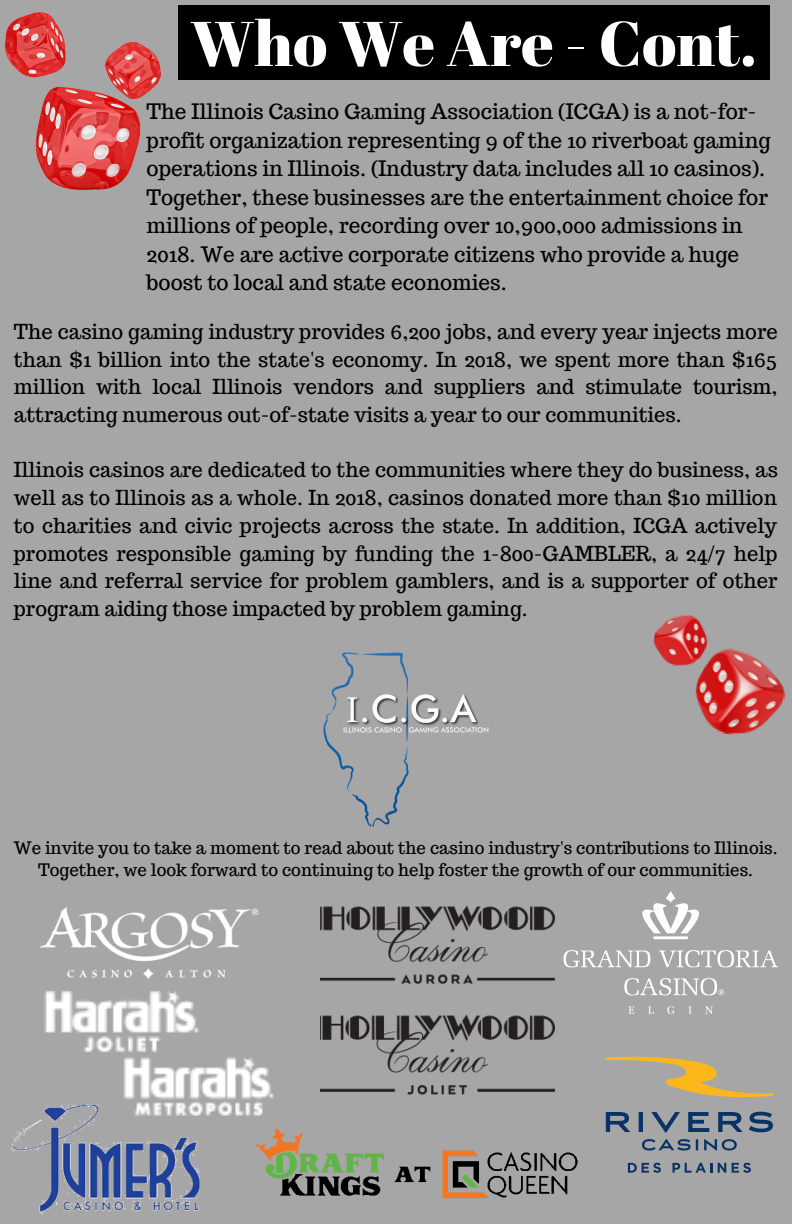
<style>
.page{position:relative;width:792px;height:1224px;background:#a6a6a6}
.page>*{position:absolute;margin:0;border:0;box-sizing:border-box;transform-origin:0 0}
.t1{font:63px "Abril Fatface";color:#fff}
.t2{font:20.8px/28.4px "Trocchi";color:#000}
.t3{font:20.2px/27.6px "Trocchi";color:#000;text-align:justify}
.t4{font:16.8px/22.4px "Trocchi";color:#000;text-align:center}
</style>
<div class="page">
<img style="left:653px;top:615px;width:133px;height:120px">
<img style="left:6px;top:12px;width:154px;height:177px">
<div style="left:178px;top:5px;width:592px;height:74px;background:#000"></div>
<img style="left:323px;top:652px;width:166px;height:174px">
<img style="left:40px;top:907px;width:218px;height:41px">
<img style="left:320px;top:905px;width:234px;height:79px">
<img style="left:266px;top:1150px;width:312px;height:49px">
<img style="left:320px;top:1014px;width:234px;height:81px">
<img style="left:124px;top:1057px;width:192px;height:102px">
<img style="left:44px;top:948px;width:200px;height:149px">
<img style="left:10px;top:1104px;width:201px;height:111px">
<svg style="left:563px;top:891px;width:215px;height:123px"></svg>
<svg style="left:642px;top:1139px;width:56px;height:12px"></svg>
<svg style="left:704px;top:1139px;width:33px;height:12px"></svg>
<svg style="left:605px;top:1057px;width:169px;height:40px"></svg>
<svg style="left:606px;top:1112px;width:24px;height:20px"></svg>
<svg style="left:639px;top:1112px;width:4px;height:20px"></svg>
<svg style="left:651px;top:1112px;width:29px;height:21px"></svg>
<svg style="left:688px;top:1112px;width:21px;height:20px"></svg>
<svg style="left:718px;top:1112px;width:25px;height:20px"></svg>
<svg style="left:749px;top:1112px;width:24px;height:20px"></svg>
<svg style="left:628px;top:1163px;width:33px;height:10px"></svg>
<svg style="left:673px;top:1163px;width:39px;height:10px"></svg>
<svg style="left:718px;top:1163px;width:8px;height:10px"></svg>
<svg style="left:732px;top:1163px;width:19px;height:10px"></svg>
<p class="t1" style="left:190px;top:-1px;width:568px">Who We Are - Cont.</p>
<p class="t2" style="left:147px;top:97px;width:626px">The Illinois Casino Gaming Association (ICGA) is a not-for&shy;profit organization representing 9 of the 10 riverboat gaming operations in Illinois. (Industry data includes all 10 casinos).<br>Together, these businesses are the entertainment choice for millions of people, recording over 10,900,000 admissions in 2018. We are active corporate citizens who provide a huge boost to local and state economies.</p>
<p class="t3" style="left:14px;top:318px;width:765px">The casino gaming industry provides 6,200 jobs, and every year injects more than $1 billion into the state's economy. In 2018, we spent more than $165 million with local Illinois vendors and suppliers and stimulate tourism, attracting numerous out-of-state visits a year to our communities.</p>
<p class="t3" style="left:14px;top:456px;width:765px">Illinois casinos are dedicated to the communities where they do business, as well as to Illinois as a whole. In 2018, casinos donated more than $10 million to charities and civic projects across the state. In addition, ICGA actively promotes responsible gaming by funding the 1-800-GAMBLER, a 24/7 help line and referral service for problem gamblers, and is a supporter of other program aiding those impacted by problem gaming.</p>
<p class="t4" style="left:13px;top:836px;width:766px">We invite you to take a moment to read about the casino industry's contributions to Illinois.<br>Together, we look forward to continuing to help foster the growth of our communities.</p>
</div>
